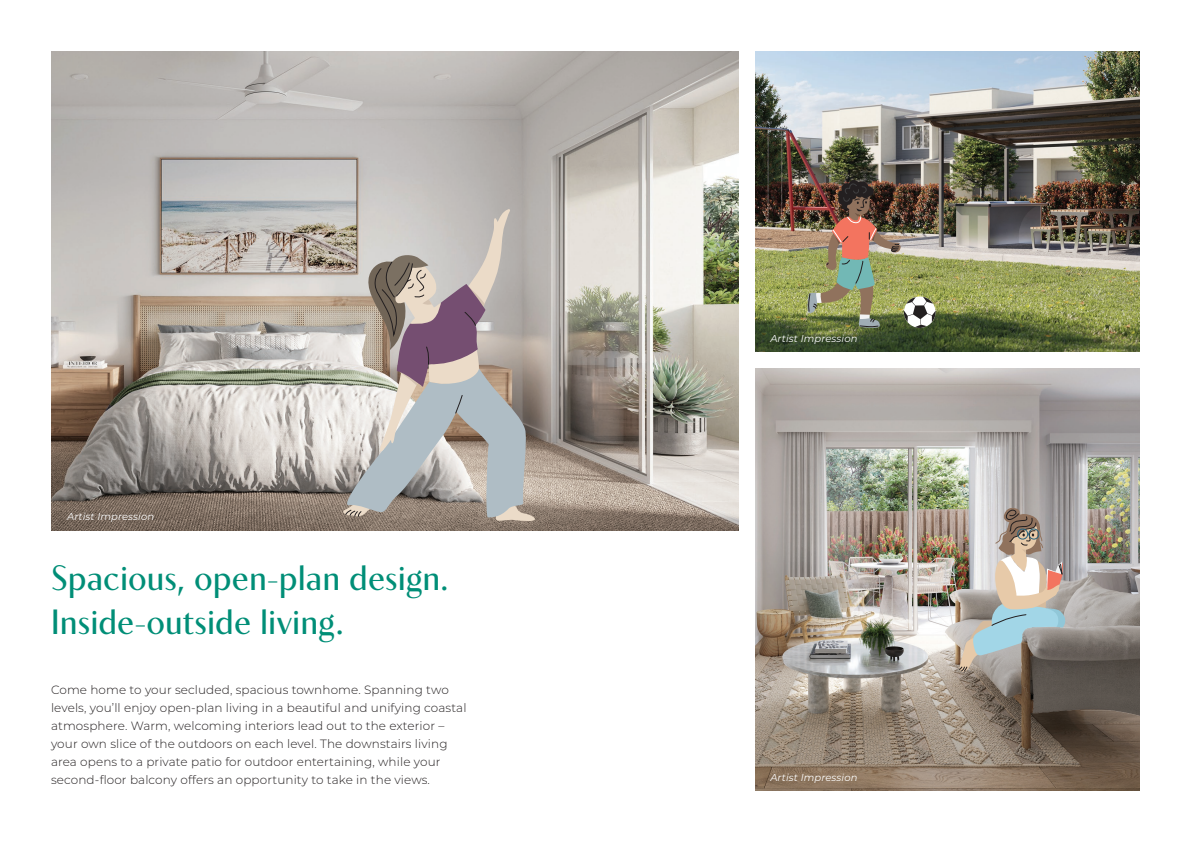
<style>
.page{position:relative;width:1191px;height:842px;background:#fff}
.page>*{position:absolute;margin:0;border:0;box-sizing:border-box;transform-origin:0 0}
.t1{font:35px/44px "Contralto Small";letter-spacing:.02em;color:#008e77}
.t2{font:300 12px/18px "Montserrat";letter-spacing:.01em;color:#231f20}
.t3{font:italic 10px "Montserrat";letter-spacing:.01em;color:#fff}
</style>
<div class="page">
<img style="left:755px;top:369px;width:385px;height:422px">
<img style="left:51px;top:51px;width:687px;height:479px">
<img style="left:755px;top:51px;width:385px;height:300px">
<svg style="left:959px;top:507px;width:107px;height:79px;background:#bdb0a9"></svg>
<svg style="left:340px;top:207px;width:195px;height:315px;background:#b3adaa"></svg>
<img style="left:806px;top:180px;width:129px;height:149px">
<img style="left:947px;top:586px;width:193px;height:172px">
<p class="t3" style="left:67px;top:509px;width:89px">Artist Impression</p>
<h1 class="t1" style="left:51px;top:552px;width:398px">Spacious, open-plan design.<br>Inside-outside living.</h1>
<p class="t2" style="left:51px;top:680px;width:417px">Come home to your secluded, spacious townhome. Spanning two levels, you’ll enjoy open-plan living in a beautiful and unifying coastal atmosphere. Warm, welcoming interiors lead out to the exterior – your own slice of the outdoors on each level. The downstairs living area opens to a private patio for outdoor entertaining, while your second-floor balcony offers an opportunity to take in the views.</p>
<p class="t3" style="left:770px;top:332px;width:89px">Artist Impression</p>
<p class="t3" style="left:770px;top:770px;width:89px">Artist Impression</p>
</div>
